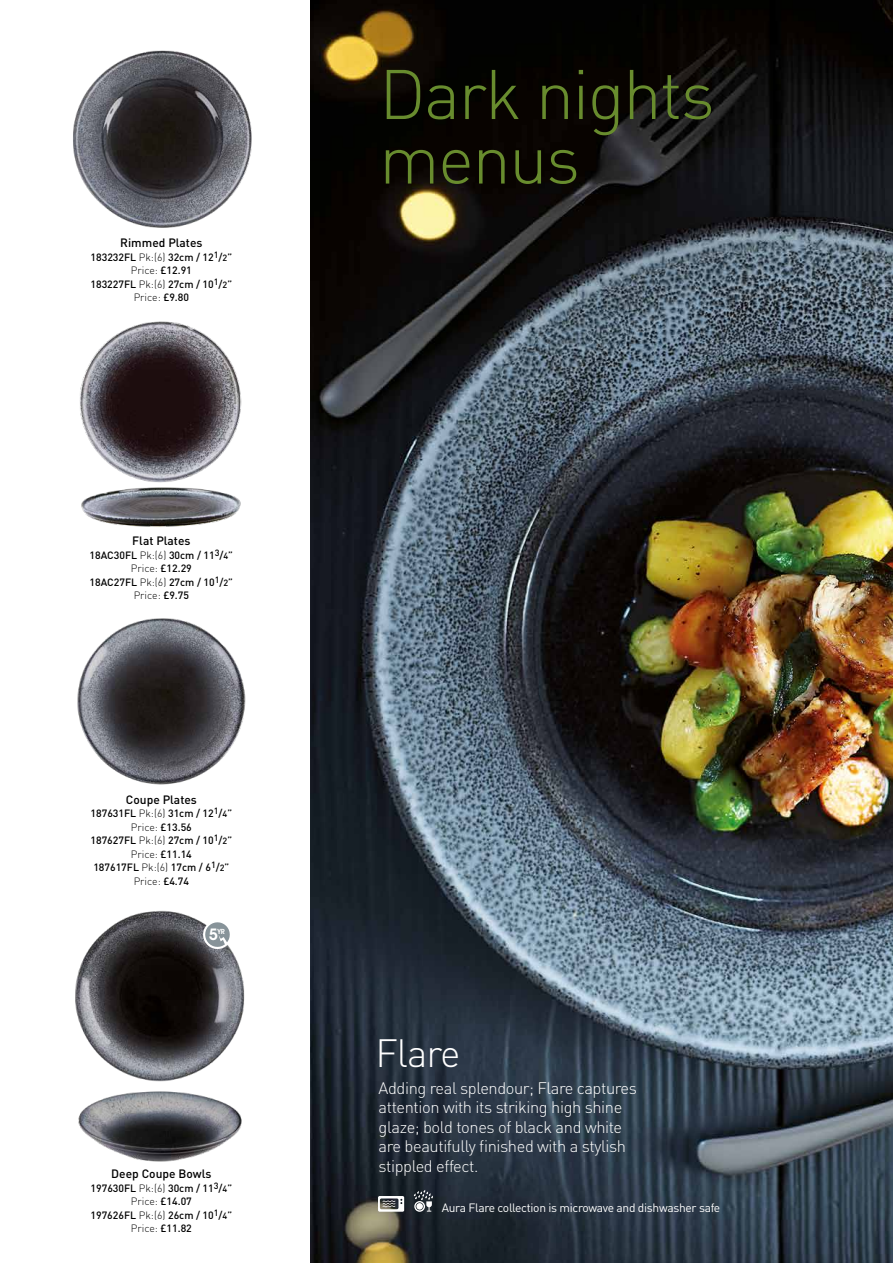
<style>
.page{position:relative;width:893px;height:1263px;background:#fff}
.page>*{position:absolute;margin:0;border:0;box-sizing:border-box;transform-origin:0 0}
.t1{font:300 69px/64.5px "DIN";letter-spacing:-.025em;color:#688c2e}
.t2{font:300 39px "DIN";letter-spacing:-.025em;color:#fff}
.t3{font:300 16.5px/19.5px "DIN";letter-spacing:-.025em;color:#fff}
.t4{font:600 16.2px "Avant Garde IT Cby BT";color:#fff}
.t5{font:500 12px "DIN";color:#000}
.t6{font:12px "DIN";letter-spacing:-.025em;color:#fff}
.t7{font:500 10.5px/13.5px "DIN";color:#000;text-align:center}
.t8{font:600 7.2px "Avant Garde IT Cby BT";color:#fff}
.s1{font-weight:300}
.s2{font-size:9px}
</style>
<div class="page">
<img style="left:310px;top:0;width:583px;height:1263px">
<img style="left:73px;top:50px;width:179px;height:178px">
<img style="left:77px;top:618px;width:169px;height:167px">
<img style="left:80px;top:321px;width:162px;height:156px">
<img style="left:81px;top:477px;width:160px;height:50px">
<svg style="left:413px;top:1190px;width:20px;height:22px"></svg>
<svg style="left:378px;top:1196px;width:26px;height:16px"></svg>
<img style="left:75px;top:910px;width:170px;height:171px">
<img style="left:78px;top:1081px;width:164px;height:81px">
<svg style="left:201px;top:918px;width:33px;height:33px"></svg>
<p class="t5" style="left:120px;top:235px;width:84px">Rimmed Plates</p>
<p class="t7" style="left:91px;top:250px;width:143px">183232FL <span class="s1">Pk:(6)</span> 32cm / 12<sup>1</sup>/<span class="s2">2</span>”<br><span class="s1">Price:</span> £12.91<br>183227FL <span class="s1">Pk:(6)</span> 27cm / 10<sup>1</sup>/<span class="s2">2</span>”<br><span class="s1">Price:</span> £9.80</p>
<p class="t5" style="left:132px;top:533px;width:60px">Flat Plates</p>
<p class="t7" style="left:90px;top:548px;width:145px">18AC30FL <span class="s1">Pk:(6)</span> 30cm / 11<sup>3</sup>/<span class="s2">4</span>”<br><span class="s1">Price:</span> £12.29<br>18AC27FL <span class="s1">Pk:(6)</span> 27cm / 10<sup>1</sup>/<span class="s2">2</span>”<br><span class="s1">Price:</span> £9.75</p>
<p class="t5" style="left:126px;top:792px;width:72px">Coupe Plates</p>
<p class="t7" style="left:91px;top:806px;width:143px">187631FL <span class="s1">Pk:(6)</span> 31cm / 12<sup>1</sup>/<span class="s2">4</span>”<br><span class="s1">Price:</span> £13.56<br>187627FL <span class="s1">Pk:(6)</span> 27cm / 10<sup>1</sup>/<span class="s2">2</span>”<br><span class="s1">Price:</span> £11.14<br>187617FL <span class="s1">Pk:(6)</span> 17cm / 6<sup>1</sup>/<span class="s2">2</span>”<br><span class="s1">Price:</span> £4.74</p>
<h3 class="t4" style="left:209px;top:925px;width:11px">5</h3>
<p class="t8" style="left:217px;top:927px;width:9px">YR</p>
<p class="t5" style="left:111px;top:1166px;width:102px">Deep Coupe Bowls</p>
<p class="t7" style="left:91px;top:1180px;width:143px">197630FL <span class="s1">Pk:(6)</span> 30cm / 11<sup>3</sup>/<span class="s2">4</span>”<br><span class="s1">Price:</span> £14.07<br>197626FL <span class="s1">Pk:(6)</span> 26cm / 10<sup>1</sup>/<span class="s2">4</span>”<br><span class="s1">Price:</span> £11.82</p>
<h1 class="t1" style="left:379px;top:61px;width:337px">Dark nights menus</h1>
<h2 class="t2" style="left:375px;top:1029px;width:87px">Flare</h2>
<h3 class="t3" style="left:379px;top:1078px;width:260px">Adding real splendour; Flare captures attention with its striking high shine glaze; bold tones of black and white are beautifully finished with a stylish stippled effect.</h3>
<p class="t6" style="left:442px;top:1200px;width:280px">Aura Flare collection is microwave and dishwasher safe</p>
</div>
